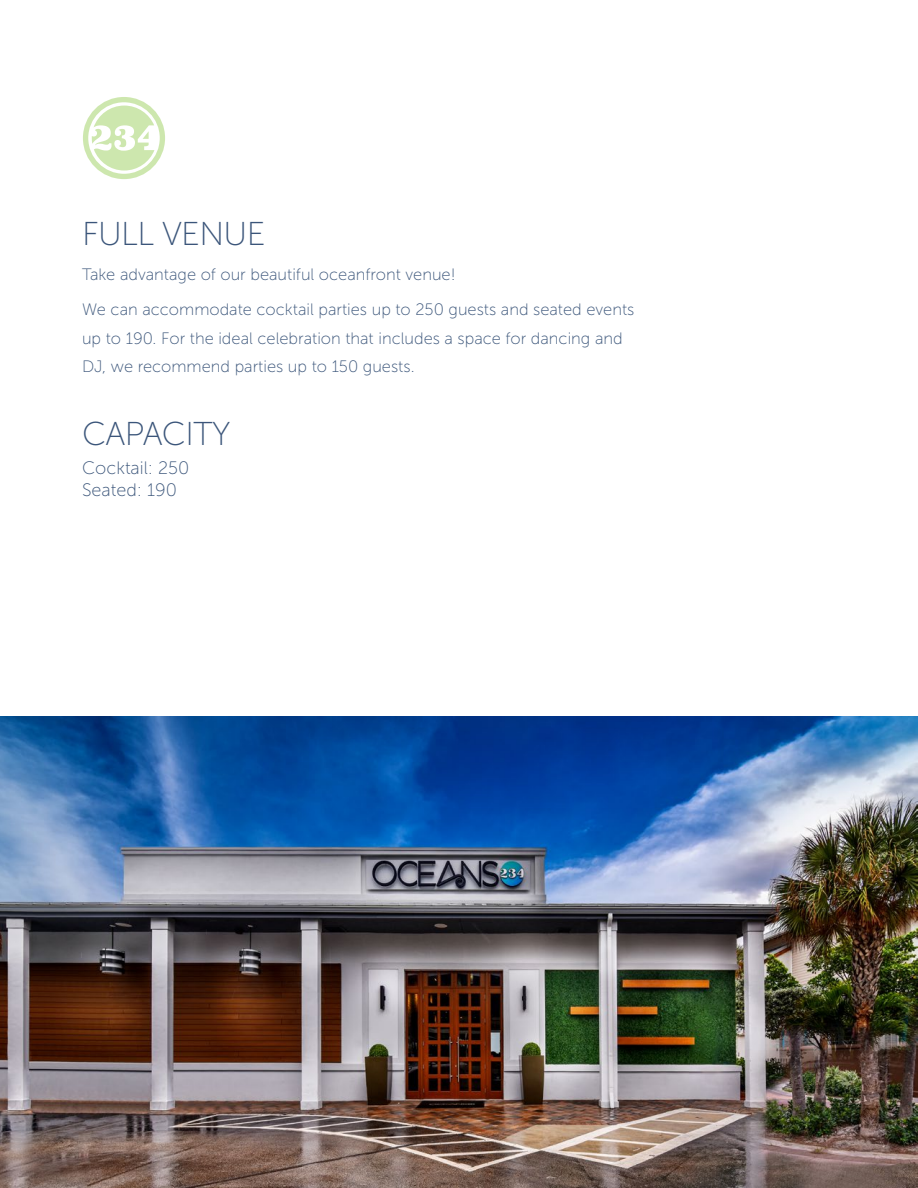
<style>
.page{position:relative;width:918px;height:1188px;background:#fff}
.page>*{position:absolute;margin:0;border:0;box-sizing:border-box;transform-origin:0 0}
.t1{font:33px "Museo Sans 100";letter-spacing:-.02em;color:#3b557a}
.t2{font:18px/22.2px "Museo Sans 100";color:#3b557a}
.t3{font:16.5px/35px "Museo Sans 100";color:#3b557a}
</style>
<div class="page">
<img style="left:0;top:716px;width:918px;height:472px">
<svg style="left:92px;top:106px;width:62px;height:65px"></svg>
<div style="left:83px;top:97px;width:82px;height:82px;border:5px solid #8ac63f;border-radius:50%"></div>
<h1 class="t1" style="left:82px;top:217px;width:185px">FULL VENUE</h1>
<p class="t3" style="left:82px;top:257px;width:554px">Take advantage of our beautiful oceanfront venue!<br>We can accommodate cocktail parties up to 250 guests and seated events</p>
<p class="t3" style="left:82px;top:324px;width:542px;line-height:28.2px">up to 190. For the ideal celebration that includes a space for dancing and<br>DJ, we recommend parties up to 150 guests.</p>
<h1 class="t1" style="left:82px;top:416px;width:150px">CAPACITY</h1>
<p class="t2" style="left:82px;top:457px;width:109px">Cocktail: 250<br>Seated: 190</p>
</div>
